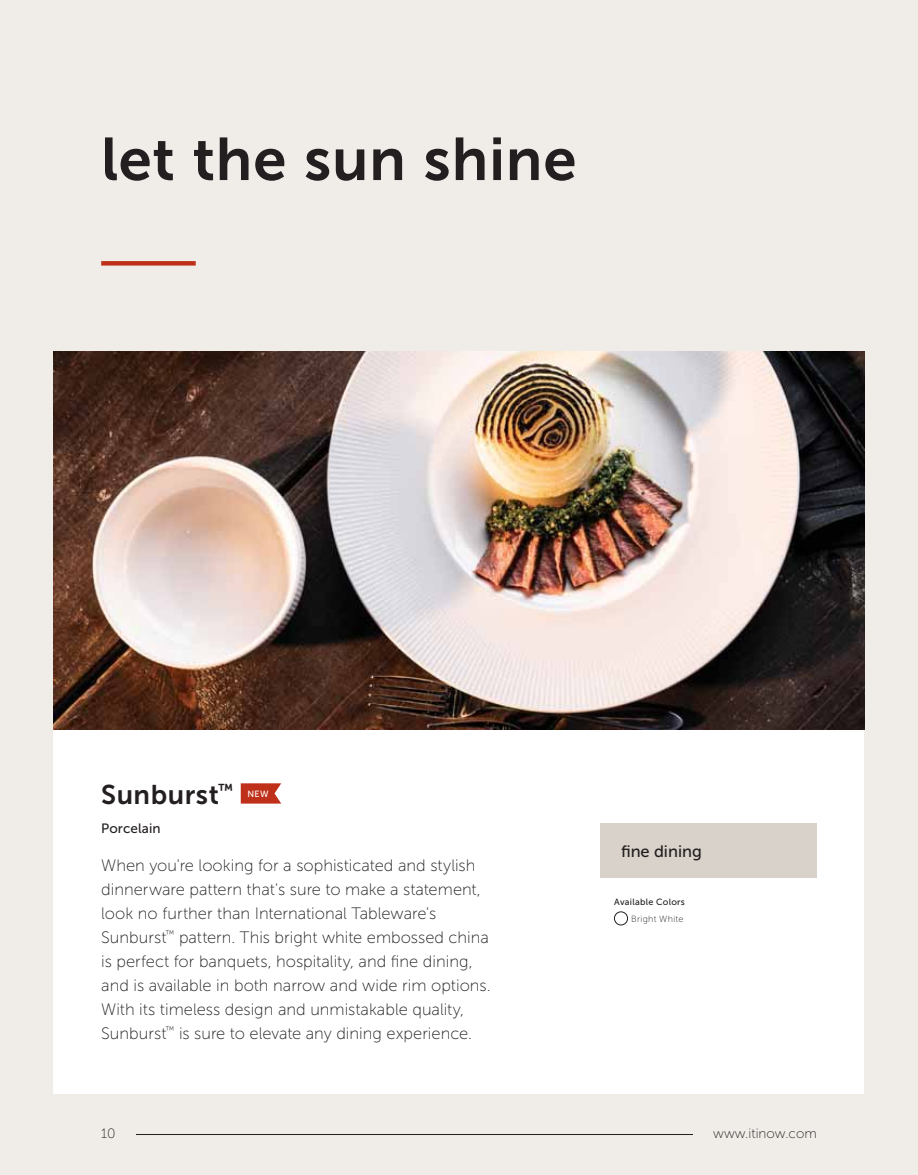
<style>
.page{position:relative;width:918px;height:1175px;background:#fff}
.page>*{position:absolute;margin:0;border:0;box-sizing:border-box;transform-origin:0 0}
.t1{font:60px "Museo Sans 700";letter-spacing:.01em;color:#231f20}
.t2{font:27px "Museo Sans 700";letter-spacing:.02em;color:#231f20}
.t3{font:16.5px/24px "Museo Sans 100";color:#231f20}
.t4{font:16.5px "Museo Sans 500";color:#231f20}
.t5{font:13.5px "Museo Sans 100";color:#231f20}
.t6{font:13.5px "Museo Sans 500";letter-spacing:.005em;color:#231f20}
.t7{font:9px "Museo Sans 500";letter-spacing:.035em;color:#231f20}
.t8{font:9px "Museo Sans 100";letter-spacing:.03em;color:#231f20}
</style>
<div class="page">
<div style="left:0;top:0;width:918px;height:1174px;background:#f0ede9"></div>
<hr style="left:101px;top:1134px;width:716px;height:1px;background:#231f20">
<div style="left:81px;top:1120px;width:55px;height:27px;background:#f0ede9"></div>
<div style="left:693px;top:1120px;width:144px;height:27px;background:#f0ede9"></div>
<div style="left:54px;top:729px;width:810px;height:364px;background:#fff"></div>
<div style="left:601px;top:823px;width:216px;height:54px;background:#d9d2ca"></div>
<svg style="left:101px;top:261px;width:95px;height:4px"></svg>
<div style="left:614px;top:911px;width:14px;height:14px;border:1px solid #231f20;border-radius:50%"></div>
<svg style="left:241px;top:783px;width:40px;height:20px"></svg>
<img style="left:54px;top:351px;width:810px;height:378px">
<h1 class="t1" style="left:101px;top:137px;width:477px">let the sun shine</h1>
<h2 class="t2" style="left:101px;top:784px;width:169px">Sunburst<sup>™</sup> <sup>NEW</sup></h2>
<p class="t6" style="left:101px;top:823px;width:61px">Porcelain</p>
<p class="t3" style="left:101px;top:854px;width:391px">When you're looking for a sophisticated and stylish dinnerware pattern that's sure to make a statement, look no further than International Tableware's Sunburst<sup>™</sup> pattern. This bright white embossed china is perfect for banquets, hospitality, and fine dining, and is available in both narrow and wide rim options.<br>With its timeless design and unmistakable quality, Sunburst<sup>™</sup> is sure to elevate any dining experience.</p>
<p class="t4" style="left:621px;top:845px;width:82px">fine dining</p>
<p class="t7" style="left:614px;top:898px;width:72px">Available Colors</p>
<p class="t8" style="left:631px;top:915px;width:54px">Bright White</p>
<p class="t5" style="left:101px;top:1128px;width:16px">10</p>
<p class="t5" style="left:713px;top:1128px;width:105px">www.itinow.com</p>
</div>
